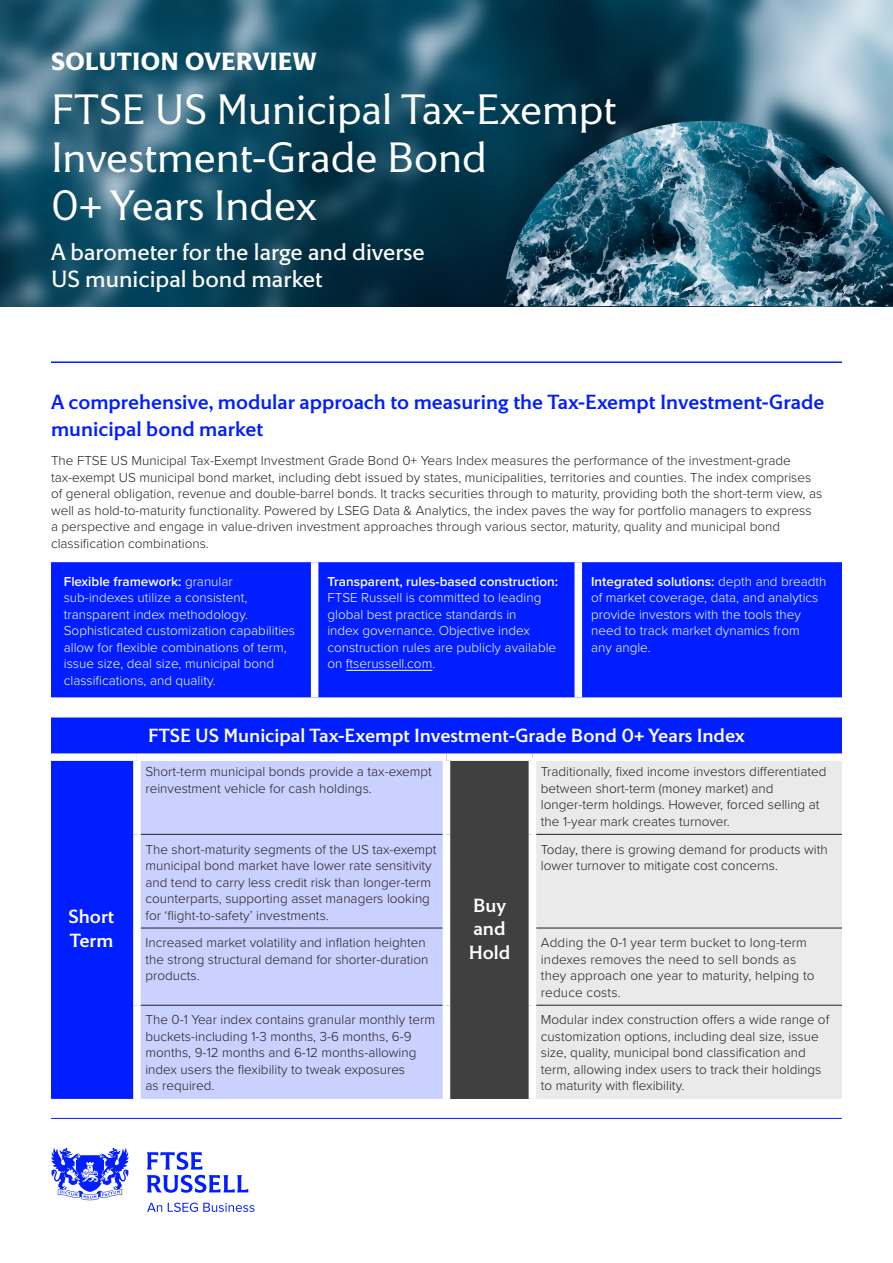
<style>
.page{position:relative;width:893px;height:1263px;background:#fff}
.page>*{position:absolute;margin:0;border:0;box-sizing:border-box;transform-origin:0 0}
.t1{font:300 43.5px/48px "LSEG Motto";color:#fff}
.t2{font:700 25.5px "LSEG Motto";color:#fff}
.t3{font:24px/27px "LSEG Motto";color:#fff}
.t4{font:500 21px/27px "LSEG Motto";color:#001eff}
.t5{font:500 19.5px/23.4px "LSEG Motto";color:#fff}
.t6{font:300 13.5px/16.5px "Proxima Nova";color:#231f20}
.t7{font:300 13.5px/16.5px "Proxima Nova";color:#fff}
.t8{font:600 13.5px "Proxima Nova";color:#fff}
.s1{font-weight:600}
</style>
<div class="page">
<img style="left:0;top:0;width:893px;height:306px">
<hr style="left:51px;top:361px;width:791px;height:2px;background:#001eff">
<div style="left:51px;top:562px;width:791px;height:135px;background:#001eff"></div>
<div style="left:311px;top:562px;width:7px;height:135px;background:#fff"></div>
<div style="left:575px;top:562px;width:7px;height:135px;background:#fff"></div>
<hr style="left:346px;top:670px;width:86px;height:1px;background:#fff">
<div style="left:51px;top:717px;width:791px;height:382px;background:#001eff"></div>
<div style="left:141px;top:761px;width:302px;height:338px;background:#cbd1ff"></div>
<div style="left:446px;top:757px;width:86px;height:342px;background:#404040"></div>
<div style="left:536px;top:761px;width:306px;height:338px;background:#eaeaea"></div>
<hr style="left:141px;top:834px;width:302px;height:1px;background:#231f20">
<hr style="left:141px;top:928px;width:302px;height:1px;background:#231f20">
<hr style="left:141px;top:1005px;width:302px;height:1px;background:#231f20">
<hr style="left:536px;top:834px;width:306px;height:1px;background:#231f20">
<hr style="left:536px;top:928px;width:306px;height:1px;background:#231f20">
<hr style="left:536px;top:1005px;width:306px;height:1px;background:#231f20">
<div style="left:443px;top:761px;width:7px;height:73px;background:#fff"></div>
<div style="left:443px;top:834px;width:7px;height:94px;background:#fff"></div>
<div style="left:443px;top:928px;width:7px;height:77px;background:#fff"></div>
<div style="left:443px;top:1005px;width:7px;height:94px;background:#fff"></div>
<div style="left:51px;top:753px;width:86px;height:8px;background:#fff"></div>
<div style="left:137px;top:753px;width:309px;height:8px;background:#fff"></div>
<div style="left:446px;top:753px;width:86px;height:8px;background:#fff"></div>
<div style="left:532px;top:753px;width:310px;height:8px;background:#fff"></div>
<div style="left:529px;top:761px;width:7px;height:73px;background:#fff"></div>
<div style="left:529px;top:834px;width:7px;height:94px;background:#fff"></div>
<div style="left:529px;top:928px;width:7px;height:77px;background:#fff"></div>
<div style="left:529px;top:1005px;width:7px;height:94px;background:#fff"></div>
<div style="left:133px;top:761px;width:8px;height:73px;background:#fff"></div>
<div style="left:133px;top:834px;width:8px;height:94px;background:#fff"></div>
<div style="left:133px;top:928px;width:8px;height:77px;background:#fff"></div>
<div style="left:133px;top:1005px;width:8px;height:94px;background:#fff"></div>
<svg style="left:51px;top:1148px;width:204px;height:64px"></svg>
<hr style="left:51px;top:1118px;width:791px;height:1px;background:#001eff">
<img style="left:504px;top:121px;width:389px;height:185px">
<h2 class="t2" style="left:51px;top:46px;width:267px">SOLUTION OVERVIEW</h2>
<h1 class="t1" style="left:51px;top:85px;width:567px">FTSE US Municipal Tax-Exempt<br>Investment-Grade Bond<br>0+ Years Index</h1>
<h3 class="t3" style="left:51px;top:238px;width:375px">A barometer for the large and diverse<br>US municipal bond market</h3>
<h3 class="t4" style="left:51px;top:388px;width:775px">A comprehensive, modular approach to measuring the Tax-Exempt Investment‑Grade municipal bond market</h3>
<p class="t6" style="left:51px;top:452px;width:773px">The FTSE US Municipal Tax-Exempt Investment Grade Bond 0+ Years Index measures the performance of the investment-grade tax‑exempt US municipal bond market, including debt issued by states, municipalities, territories and counties. The index comprises of general obligation, revenue and double-barrel bonds. It tracks securities through to maturity, providing both the short-term view, as well as hold‑to-maturity functionality. Powered by LSEG Data &amp; Analytics, the index paves the way for portfolio managers to express<br>a perspective and engage in value-driven investment approaches through various sector, maturity, quality and municipal bond classification combinations.</p>
<p class="t7" style="left:64px;top:572px;width:233px"><span class="s1">Flexible framework:</span> granular sub-indexes utilize a consistent, transparent index methodology.<br>Sophisticated customization capabilities allow for flexible combinations of term, issue size, deal size, municipal bond classifications, and quality.</p>
<p class="t8" style="left:327px;top:571px;width:232px">Transparent, rules-based construction:</p>
<p class="t7" style="left:591px;top:572px;width:237px"><span class="s1">Integrated solutions:</span> depth and breadth of market coverage, data, and analytics provide investors with the tools they need to track market dynamics from<br>any angle.</p>
<p class="t7" style="left:327px;top:589px;width:230px">FTSE Russell is committed to leading global best practice standards in<br>index governance. Objective index construction rules are publicly available on ftserussell.com.</p>
<h3 class="t5" style="left:148px;top:724px;width:598px">FTSE US Municipal Tax-Exempt Investment-Grade Bond 0+ Years Index</h3>
<h3 class="t5" style="left:69px;top:905px;width:47px">Short<br>Term</h3>
<p class="t6" style="left:145px;top:763px;width:288px">Short-term municipal bonds provide a tax‑exempt reinvestment vehicle for cash holdings.</p>
<p class="t6" style="left:541px;top:763px;width:287px">Traditionally, fixed income investors differentiated between short-term (money market) and longer‑term holdings. However, forced selling at the 1-year mark creates turnover.</p>
<p class="t6" style="left:145px;top:840px;width:293px">The short-maturity segments of the US tax-exempt municipal bond market have lower rate sensitivity and tend to carry less credit risk than longer-term counterparts, supporting asset managers looking for ‘flight-to-safety’ investments.</p>
<p class="t6" style="left:541px;top:840px;width:288px">Today, there is growing demand for products with lower turnover to mitigate cost concerns.</p>
<p class="t6" style="left:145px;top:934px;width:285px">Increased market volatility and inflation heighten the strong structural demand for shorter-duration products.</p>
<p class="t6" style="left:541px;top:934px;width:275px">Adding the 0-1 year term bucket to long-term indexes removes the need to sell bonds as they approach one year to maturity, helping to reduce costs.</p>
<p class="t6" style="left:145px;top:1011px;width:291px">The 0-1 Year index contains granular monthly term buckets-including 1-3 months, 3-6 months, 6-9 months, 9-12 months and 6-12 months-allowing index users the flexibility to tweak exposures<br>as required.</p>
<p class="t6" style="left:541px;top:1011px;width:290px">Modular index construction offers a wide range of customization options, including deal size, issue size, quality, municipal bond classification and term, allowing index users to track their holdings to maturity with flexibility.</p>
<h3 class="t5" style="left:469px;top:893px;width:43px">Buy and<br>Hold</h3>
</div>
